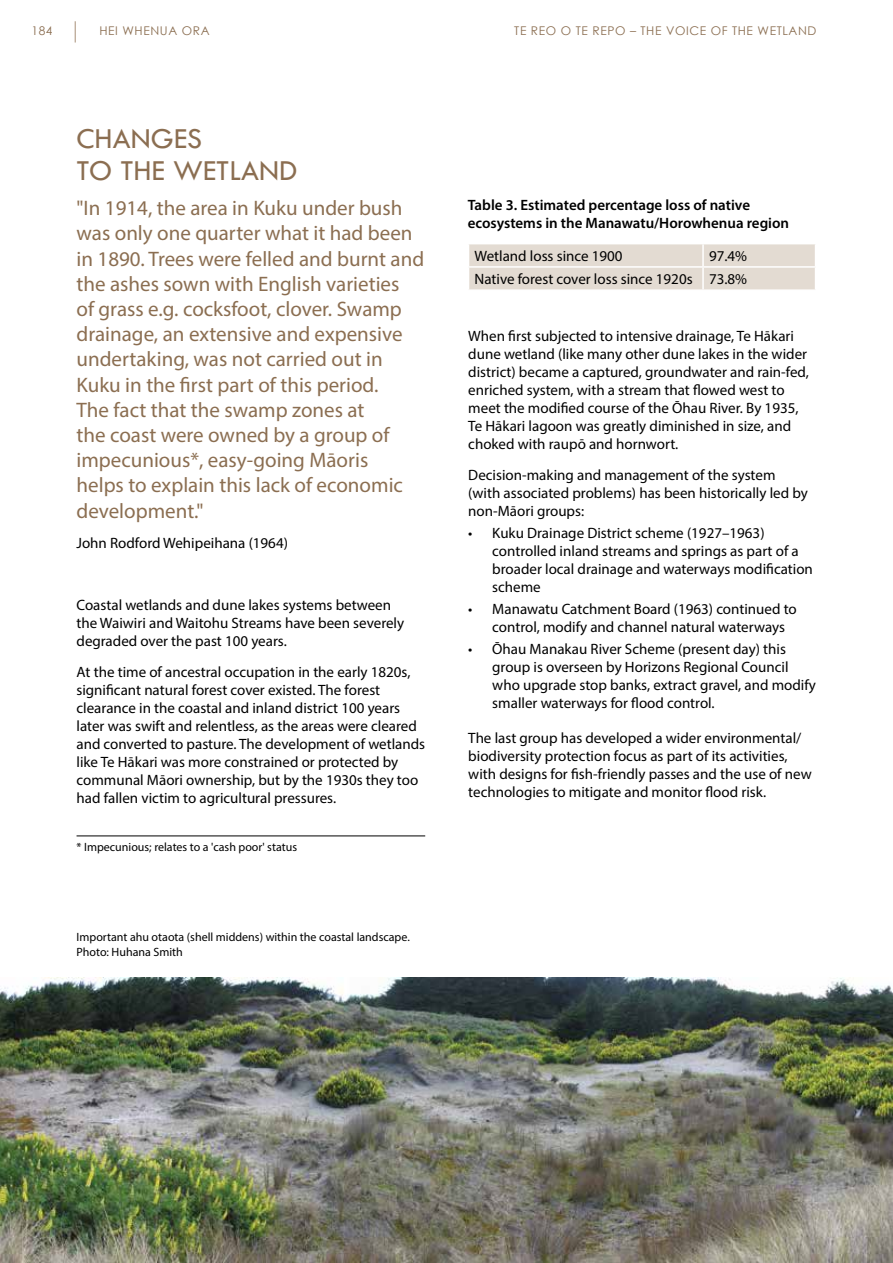
<style>
.page{position:relative;width:893px;height:1263px;background:#fff}
.page>*{position:absolute;margin:0;border:0;box-sizing:border-box;transform-origin:0 0}
.t1{font:30px/31.5px "Tw Cen";color:#8b6e51}
.t2{font:21px/25.2px "Myriad Pro";color:#8b6e51}
.t3{font:15px/18px "Myriad Pro";color:#000}
.t4{font:600 15px/18px "Myriad Pro";color:#000}
.t5{font:12px/15px "Myriad Pro";color:#000}
.t6{font:12px "Century Gothic";letter-spacing:.05em;color:#8b6e51}
</style>
<div class="page">
<svg style="left:75px;top:21px;width:1px;height:22px"></svg>
<hr style="left:77px;top:836px;width:348px;height:1px;background:#000">
<svg style="left:469px;top:244px;width:346px;height:45px;background:#e4dcd4"></svg>
<img style="left:0;top:978px;width:893px;height:285px">
<p class="t6" style="left:31px;top:22px;width:23px">184</p>
<p class="t6" style="left:99px;top:22px;width:112px">HEI WHENUA ORA</p>
<p class="t6" style="left:514px;top:22px;width:304px">TE REO O TE REPO – THE VOICE OF THE WETLAND</p>
<h1 class="t1" style="left:77px;top:123px;width:222px">CHANGES<br>TO THE WETLAND</h1>
<p class="t2" style="left:77px;top:195px;width:349px">"In 1914, the area in Kuku under bush was only one quarter what it had been in 1890. Trees were felled and burnt and the ashes sown with English varieties<br>of grass e.g. cocksfoot, clover. Swamp drainage, an extensive and expensive undertaking, was not carried out in Kuku in the first part of this period.<br>The fact that the swamp zones at<br>the coast were owned by a group of impecunious*, easy-going Māoris<br>helps to explain this lack of economic development."</p>
<p class="t3" style="left:77px;top:534px;width:213px">John Rodford Wehipeihana (1964)</p>
<p class="t3" style="left:77px;top:596px;width:329px">Coastal wetlands and dune lakes systems between the Waiwiri and Waitohu Streams have been severely degraded over the past 100 years.</p>
<p class="t3" style="left:77px;top:662px;width:350px">At the time of ancestral occupation in the early 1820s, significant natural forest cover existed. The forest clearance in the coastal and inland district 100 years later was swift and relentless, as the areas were cleared and converted to pasture. The development of wetlands like Te Hā kari was more constrained or protected by communal Māori ownership, but by the 1930s they too had fallen victim to agricultural pressures.</p>
<p class="t5" style="left:77px;top:839px;width:222px">* Impecunious; relates to a 'cash poor' status</p>
<p class="t5" style="left:77px;top:929px;width:335px">Important ahu otaota (shell middens) within the coastal landscape.<br>Photo: Huhana Smith</p>
<p class="t4" style="left:468px;top:196px;width:323px">Table 3. Estimated percentage loss of native ecosystems in the Manawatu/Horowhenua region</p>
<p class="t3" style="left:474px;top:247px;width:150px">Wetland loss since 1900</p>
<p class="t3" style="left:474px;top:244px;width:274px;line-height:23.2px;text-align:right">97.4%<br>Native forest cover loss since 1920s 73.8%</p>
<p class="t3" style="left:468px;top:327px;width:342px">When first subjected to intensive drainage, Te Hā kari dune wetland (like many other dune lakes in the wider district) became a captured, groundwater and rain-fed, enriched system, with a stream that flowed west to meet the modified course of the Ōhau River. By 1935, Te Hā kari lagoon was greatly diminished in size, and choked with raupō and hornwort.</p>
<p class="t3" style="left:468px;top:465px;width:341px">Decision-making and management of the system (with associated problems) has been historically led by non‑Māori groups:</p>
<p class="t3" style="left:492px;top:524px;width:322px;text-indent:-24px">• Kuku Drainage District scheme (1927–1963) controlled inland streams and springs as part of a broader local drainage and waterways modification scheme</p>
<p class="t3" style="left:492px;top:600px;width:306px;text-indent:-24px">• Manawatu Catchment Board (1963) continued to control, modify and channel natural waterways</p>
<p class="t3" style="left:492px;top:640px;width:325px;text-indent:-24px">• Ōhau Manakau River Scheme (present day) this group is overseen by Horizons Regional Council who upgrade stop banks, extract gravel, and modify smaller waterways for flood control.</p>
<p class="t3" style="left:468px;top:729px;width:345px">The last group has developed a wider environmental/ biodiversity protection focus as part of its activities, with designs for fish-friendly passes and the use of new technologies to mitigate and monitor flood risk.</p>
</div>
